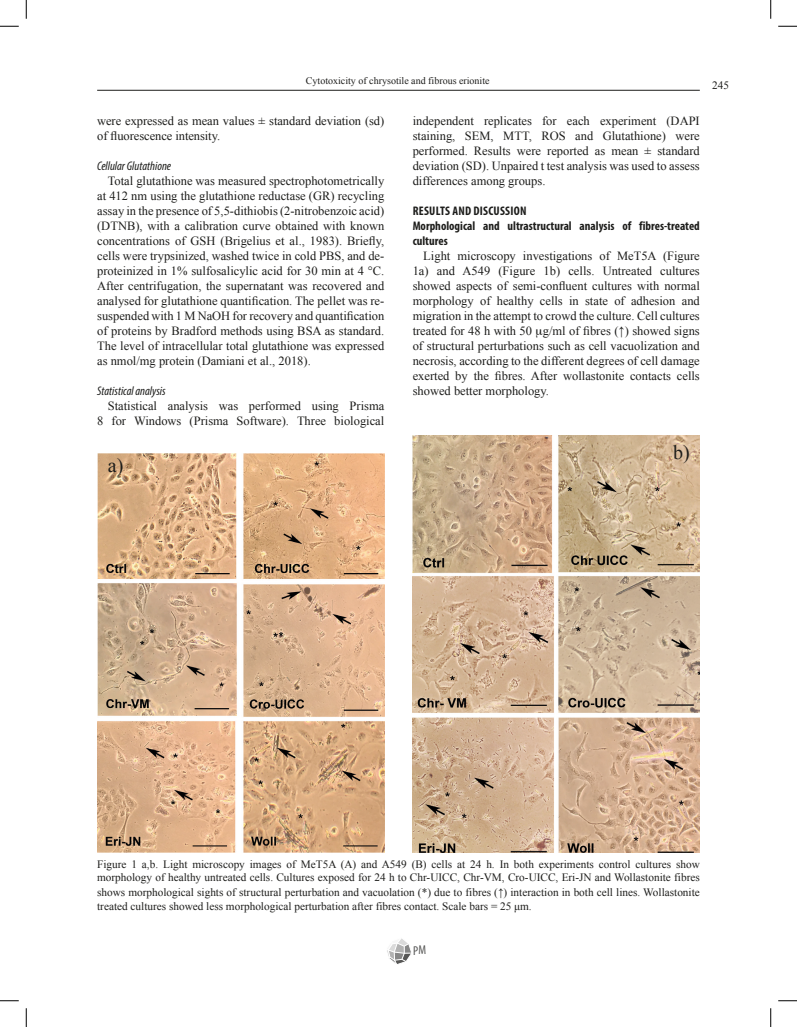
<style>
.page{position:relative;width:797px;height:1027px;background:#fff}
.page>*{position:absolute;margin:0;border:0;box-sizing:border-box;transform-origin:0 0}
.t1{font:20px "Times New Roman";color:#1d1d1b}
.t2{font:condensed 12.88px "Myriad Pro";color:#575756}
.t3{font:12.5px/15px "Times New Roman";color:#1d1d1b;text-align:justify}
.Capitolo_2{font:700 condensed 12.5px/15px "Myriad Pro";color:#1d1d1b}
.Capitolo_3{font:italic condensed 12.5px "Myriad Pro";color:#1d1d1b}
.Capitolo_1{font:700 condensed 12.5px "Myriad Pro";letter-spacing:.02em;color:#1d1d1b}
.Didascalie{font:11.25px/13.5px "Times New Roman";color:#1d1d1b}
.t4{font:10px "Times New Roman";color:#1d1d1b}
</style>
<div class="page">
<hr style="left:97px;top:90px;width:602px;height:1px;background:#1d1d1b">
<svg style="left:387px;top:938px;width:24px;height:26px"></svg>
<img style="left:97px;top:454px;width:287px;height:399px">
<img style="left:412px;top:436px;width:287px;height:417px">
<svg style="left:0;top:25px;width:19px;height:2px"></svg>
<svg style="left:778px;top:25px;width:19px;height:2px"></svg>
<svg style="left:0;top:1000px;width:19px;height:1px"></svg>
<svg style="left:778px;top:1000px;width:19px;height:1px"></svg>
<svg style="left:25px;top:0;width:2px;height:19px"></svg>
<svg style="left:25px;top:1008px;width:2px;height:19px"></svg>
<svg style="left:770px;top:0;width:1px;height:19px"></svg>
<svg style="left:770px;top:1008px;width:1px;height:19px"></svg>
<p class="t4" style="left:306px;top:73px;width:185px">Cytotoxicity of chrysotile and fibrous erionite</p>
<p class="t3" style="left:97px;top:114px;width:289px">were expressed as mean values ± standard deviation (sd) of fluorescence intensity.</p>
<p class="Capitolo_3" style="left:97px;top:159px;width:75px">Cellular Glutathione</p>
<p class="t3" style="left:97px;top:174px;width:289px;text-indent:11px">Total glutathione was measured spectrophotometrically at 412 nm using the glutathione reductase (GR) recycling assay in the presence of 5,5-dithiobis (2-nitrobenzoic acid) (DTNB), with a calibration curve obtained with known concentrations of GSH (Brigelius et al., 1983). Briefly, cells were trypsinized, washed twice in cold PBS, and de&shy;proteinized in 1% sulfosalicylic acid for 30 min at 4 °C.<br>After centrifugation, the supernatant was recovered and analysed for glutathione quantification. The pellet was re&shy;suspended with 1 M NaOH for recovery and quantification of proteins by Bradford methods using BSA as standard.<br>The level of intracellular total glutathione was expressed as nmol/mg protein (Damiani et al., 2018).</p>
<p class="Capitolo_3" style="left:97px;top:384px;width:70px">Statistical analysis</p>
<p class="t3" style="left:97px;top:399px;width:289px;text-align:right">Statistical analysis was performed using Prisma<br>8 for Windows (Prisma Software). Three biological</p>
<p class="t3" style="left:412px;top:114px;width:289px">independent replicates for each experiment (DAPI staining, SEM, MTT, ROS and Glutathione) were performed. Results were reported as mean ± standard deviation (SD). Unpaired t test analysis was used to assess differences among groups.</p>
<p class="Capitolo_1" style="left:413px;top:203px;width:115px">RESULTS AND DISCUSSION</p>
<p class="Capitolo_2" style="left:412px;top:218px;width:289px">Morphological and ultrastructural analysis of fibres-treated cultures</p>
<p class="t3" style="left:412px;top:249px;width:289px;text-indent:11px">Light microscopy investigations of MeT5A (Figure 1a) and A549 (Figure 1b) cells. Untreated cultures showed aspects of semi-confluent cultures with normal morphology of healthy cells in state of adhesion and migration in the attempt to crowd the culture. Cell cultures treated for 48 h with 50 g/ml of fibres (↑) showed signs of structural perturbations such as cell vacuolization and necrosis, according to the different degrees of cell damage exerted by the fibres. After wollastonite contacts cells showed better morphology.</p>
<p class="t1" style="left:108px;top:452px;width:17px">a)</p>
<p class="t1" style="left:673px;top:439px;width:18px">b)</p>
<p class="Didascalie" style="left:712px;top:79px;width:18px">245</p>
<p class="Didascalie" style="left:97px;top:857px;width:604px">Figure 1 a,b. Light microscopy images of MeT5A (A) and A549 (B) cells at 24 h. In both experiments control cultures show morphology of healthy untreated cells. Cultures exposed for 24 h to Chr-UICC, Chr-VM, Cro-UICC, Eri-JN and Wollastonite fibres</p>
<p class="Didascalie" style="left:97px;top:885px;width:604px">shows morphological sights of structural perturbation and vacuolation (*) due to fibres (↑) interaction in both cell lines. Wollastonite treated cultures showed less morphological perturbation after fibres contact. Scale bars = 25 μm.</p>
<p class="t2" style="left:413px;top:942px;width:14px">PM</p>
</div>
